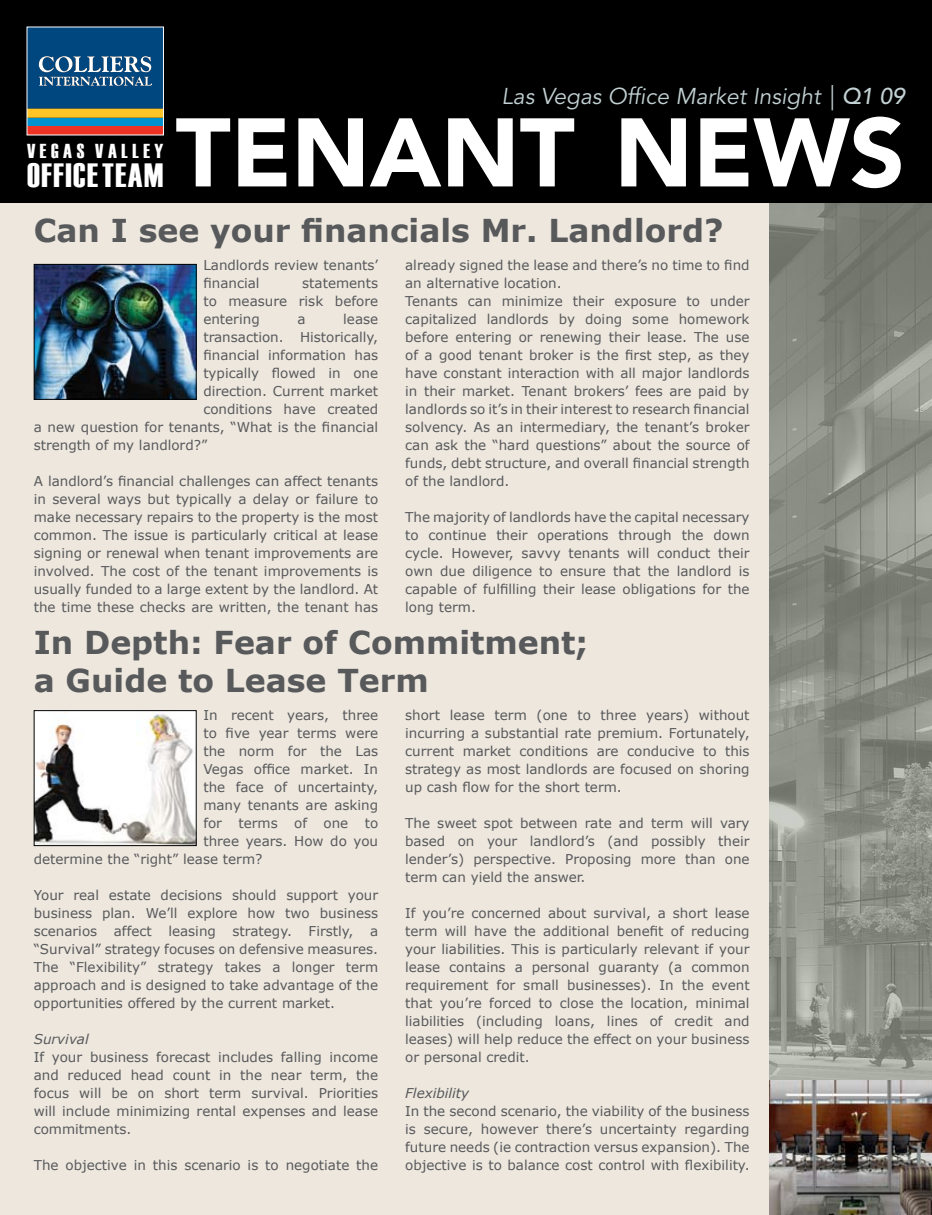
<style>
.page{position:relative;width:932px;height:1215px;background:#ede7de}
.page>*{position:absolute;margin:0;border:0;box-sizing:border-box;transform-origin:0 0}
.t1{font:900 96.15px "Avenir LT Std";color:#fff}
.t2{font:33.6px "Haettenschweiler";letter-spacing:.045em;color:#fff}
.t3{font:700 31.5px/37.8px "Verdana";color:#58595b}
.t4{font:italic 22.8px "Avenir LT Std";color:#c2d1d3}
.t5{font:20.1px "Haettenschweiler";letter-spacing:.23em;color:#fff}
.t6{font:13.5px/18px "Verdana";color:#58595b;text-align:justify}
.t7{font:italic 13.5px "Verdana";color:#58595b}
.s1{font-weight:500}
</style>
<div class="page">
<img style="left:770px;top:202px;width:162px;height:878px">
<img style="left:770px;top:1080px;width:162px;height:135px">
<div style="left:0;top:0;width:932px;height:202px;background:#000"></div>
<div style="left:27px;top:118px;width:136px;height:9px;background:#0092cf"></div>
<div style="left:27px;top:127px;width:136px;height:8px;background:#ee3224"></div>
<svg style="left:29px;top:29px;width:133px;height:89px;background:#31627e"></svg>
<img style="left:36px;top:266px;width:158px;height:132px">
<div style="left:34px;top:264px;width:162px;height:136px;border:1px solid #000"></div>
<img style="left:36px;top:712px;width:158px;height:132px">
<div style="left:34px;top:710px;width:162px;height:136px;border:1px solid #000"></div>
<h3 class="t5" style="left:27px;top:139px;width:138px">VEGAS VALLEY</h3>
<h2 class="t2" style="left:27px;top:156px;width:138px">OFFICE TEAM</h2>
<h3 class="t4" style="left:501px;top:83px;width:405px">Las Vegas Office Market Insight | <span class="s1">Q1 09</span></h3>
<h1 class="t1" style="left:176px;top:95px;width:731px">TENANT NEWS</h1>
<h3 class="t3" style="left:34px;top:210px;width:691px">Can I see your financials Mr. Landlord?</h3>
<p class="t6" style="left:203px;top:256px;width:176px">Landlords review tenants’ financial</p>
<p class="t6" style="left:203px;top:274px;width:176px;text-indent:99px">statements to measure risk before entering</p>
<p class="t6" style="left:297px;top:310px;width:10px">a</p>
<p class="t6" style="left:343px;top:310px;width:36px">lease</p>
<p class="t6" style="left:203px;top:328px;width:176px">transaction. Historically,</p>
<p class="t6" style="left:203px;top:346px;width:176px">financial information has</p>
<p class="t6" style="left:203px;top:364px;width:176px">typically flowed in one</p>
<p class="t6" style="left:203px;top:382px;width:176px">direction. Current market</p>
<p class="t6" style="left:203px;top:400px;width:176px">conditions have created</p>
<p class="t6" style="left:34px;top:418px;width:346px">a new question for tenants, “What is the financial</p>
<p class="t6" style="left:34px;top:436px;width:175px">strength of my landlord?”</p>
<p class="t6" style="left:34px;top:472px;width:346px">A landlord’s financial challenges can affect tenants in several ways but typically a delay or failure to make necessary repairs to the property is the most common. The issue is particularly critical at lease signing or renewal when tenant improvements are involved. The cost of the tenant improvements is usually funded to a large extent by the landlord. At the time these checks are written, the tenant has</p>
<p class="t6" style="left:405px;top:256px;width:346px;text-align:left">already signed the lease and there’s no time to find an alternative location.<br>Tenants can minimize their exposure to under capitalized landlords by doing some homework before entering or renewing their lease. The use of a good tenant broker is the first step, as they have constant interaction with all major landlords in their market. Tenant brokers’ fees are paid by landlords so it’s in their interest to research financial solvency. As an intermediary, the tenant’s broker can ask the “hard questions” about the source of funds, debt structure, and overall financial strength of the landlord.</p>
<p class="t6" style="left:405px;top:508px;width:346px">The majority of landlords have the capital necessary to continue their operations through the down cycle. However, savvy tenants will conduct their own due diligence to ensure that the landlord is capable of fulfilling their lease obligations for the long term.</p>
<h3 class="t3" style="left:34px;top:623px;width:556px">In Depth: Fear of Commitment; a Guide to Lease Term</h3>
<p class="t6" style="left:203px;top:706px;width:176px">In recent years, three</p>
<p class="t6" style="left:203px;top:724px;width:176px">to five year terms were</p>
<p class="t6" style="left:203px;top:742px;width:176px">the norm for the Las</p>
<p class="t6" style="left:203px;top:760px;width:176px">Vegas office market. In</p>
<p class="t6" style="left:203px;top:778px;width:176px">the face of uncertainty,</p>
<p class="t6" style="left:203px;top:796px;width:176px">many tenants are asking</p>
<p class="t6" style="left:203px;top:814px;width:176px">for terms of one to</p>
<p class="t6" style="left:203px;top:832px;width:176px">three years. How do you</p>
<p class="t6" style="left:34px;top:850px;width:230px">determine the “right” lease term?</p>
<p class="t6" style="left:34px;top:886px;width:346px">Your real estate decisions should support your business plan. We’ll explore how two business scenarios affect leasing strategy. Firstly, a “Survival” strategy focuses on defensive measures.<br>The “Flexibility” strategy takes a longer term approach and is designed to take advantage of the opportunities offered by the current market.</p>
<p class="t7" style="left:34px;top:1030px;width:57px">Survival</p>
<p class="t6" style="left:34px;top:1048px;width:346px">If your business forecast includes falling income and reduced head count in the near term, the focus will be on short term survival. Priorities will include minimizing rental expenses and lease commitments.</p>
<p class="t6" style="left:34px;top:1156px;width:346px">The objective in this scenario is to negotiate the</p>
<p class="t6" style="left:405px;top:706px;width:346px">short lease term (one to three years) without incurring a substantial rate premium. Fortunately, current market conditions are conducive to this strategy as most landlords are focused on shoring up cash flow for the short term.</p>
<p class="t6" style="left:405px;top:814px;width:346px">The sweet spot between rate and term will vary based on your landlord’s (and possibly their lender’s) perspective. Proposing more than one term can yield the answer.</p>
<p class="t6" style="left:405px;top:904px;width:346px">If you’re concerned about survival, a short lease term will have the additional benefit of reducing your liabilities. This is particularly relevant if your lease contains a personal guaranty (a common requirement for small businesses). In the event that you’re forced to close the location, minimal liabilities (including loans, lines of credit and leases) will help reduce the effect on your business or personal credit.</p>
<p class="t7" style="left:405px;top:1084px;width:66px">Flexibility</p>
<p class="t6" style="left:405px;top:1102px;width:346px">In the second scenario, the viability of the business is secure, however there’s uncertainty regarding future needs (ie contraction versus expansion). The objective is to balance cost control with flexibility.</p>
</div>
